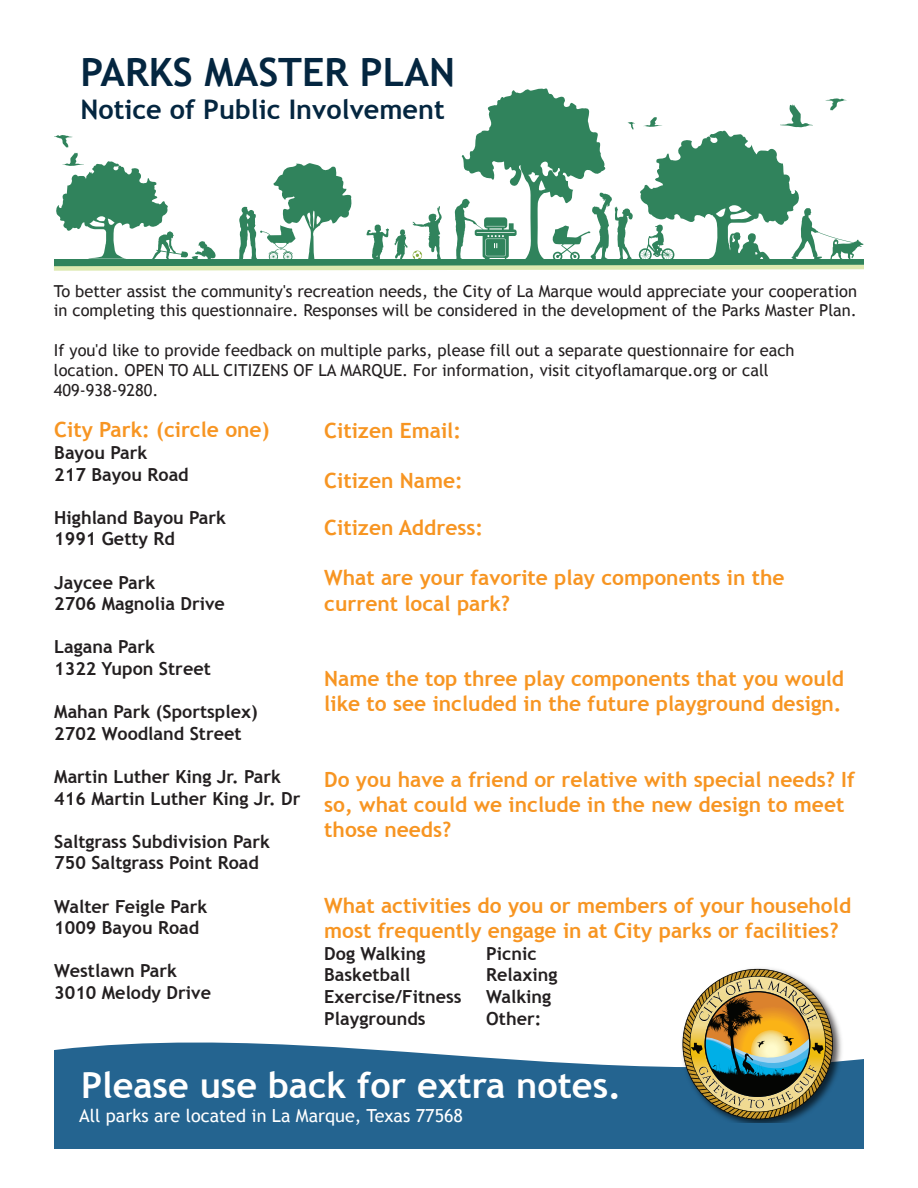
<style>
.page{position:relative;width:918px;height:1188px;background:#fff}
.page>*{position:absolute;margin:0;border:0;box-sizing:border-box;transform-origin:0 0}
.t1{font:700 39px "Trebuchet MS";color:#042640}
.t2{font:700 36px "Trebuchet MS";color:#fff}
.t3{font:700 27px "Trebuchet MS";color:#042640}
.t4{font:700 21px/25.2px "Trebuchet MS";color:#f79522}
.t5{font:700 18px/21.6px "Trebuchet MS";color:#231f20}
.t6{font:18px "Trebuchet MS";color:#fff}
.t7{font:16.5px/19.8px "Trebuchet MS";color:#231f20}
</style>
<div class="page">
<svg style="left:54px;top:1043px;width:810px;height:106px;background:#367099"></svg>
<img style="left:678px;top:968px;width:168px;height:154px">
<img style="left:682px;top:969px;width:151px;height:150px">
<svg style="left:54px;top:88px;width:810px;height:183px"></svg>
<h1 class="t1" style="left:80px;top:48px;width:376px">PARKS MASTER PLAN</h1>
<p class="t3" style="left:80px;top:92px;width:366px">Notice of Public Involvement</p>
<p class="t7" style="left:54px;top:281px;width:805px">To better assist the community's recreation needs, the City of La Marque would appreciate your cooperation in completing this questionnaire. Responses will be considered in the development of the Parks Master Plan.</p>
<p class="t7" style="left:54px;top:340px;width:742px">If you'd like to provide feedback on multiple parks, please fill out a separate questionnaire for each location. OPEN TO ALL CITIZENS OF LA MARQUE. For information, visit cityoflamarque.org or call<br>409-938-9280.</p>
<p class="t4" style="left:54px;top:417px;width:217px">City Park: (circle one)</p>
<p class="t5" style="left:54px;top:442px;width:136px">Bayou Park<br>217 Bayou Road</p>
<p class="t5" style="left:54px;top:507px;width:173px">Highland Bayou Park<br>1991 Getty Rd</p>
<p class="t5" style="left:54px;top:571px;width:172px">Jaycee Park<br>2706 Magnolia Drive</p>
<p class="t5" style="left:54px;top:636px;width:158px">Lagana Park<br>1322 Yupon Street</p>
<p class="t5" style="left:54px;top:701px;width:205px">Mahan Park (Sportsplex)<br>2702 Woodland Street</p>
<p class="t5" style="left:54px;top:766px;width:248px">Martin Luther King Jr. Park<br>416 Martin Luther King Jr. Dr</p>
<p class="t5" style="left:54px;top:831px;width:217px">Saltgrass Subdivision Park<br>750 Saltgrass Point Road</p>
<p class="t5" style="left:54px;top:895px;width:155px">Walter Feigle Park<br>1009 Bayou Road</p>
<p class="t5" style="left:54px;top:960px;width:158px">Westlawn Park<br>3010 Melody Drive</p>
<p class="t4" style="left:324px;top:418px;width:138px">Citizen Email:</p>
<p class="t4" style="left:324px;top:468px;width:140px">Citizen Name:</p>
<p class="t4" style="left:324px;top:515px;width:160px">Citizen Address:</p>
<p class="t4" style="left:324px;top:565px;width:462px">What are your favorite play components in the current local park?</p>
<p class="t4" style="left:324px;top:666px;width:521px">Name the top three play components that you would like to see included in the future playground design.</p>
<p class="t4" style="left:324px;top:767px;width:532px">Do you have a friend or relative with special needs? If so, what could we include in the new design to meet those needs?</p>
<p class="t4" style="left:324px;top:893px;width:528px">What activities do you or members of your household most frequently engage in at City parks or facilities?</p>
<p class="t5" style="left:324px;top:943px;width:103px">Dog Walking</p>
<p class="t5" style="left:486px;top:943px;width:52px">Picnic</p>
<p class="t5" style="left:324px;top:964px;width:88px">Basketball</p>
<p class="t5" style="left:486px;top:964px;width:73px">Relaxing</p>
<p class="t5" style="left:324px;top:986px;width:139px">Exercise/Fitness</p>
<p class="t5" style="left:486px;top:986px;width:67px">Walking</p>
<p class="t5" style="left:324px;top:1007px;width:103px">Playgrounds</p>
<p class="t5" style="left:486px;top:1007px;width:57px">Other:</p>
<h2 class="t2" style="left:81px;top:1063px;width:542px">Please use back for extra notes.</h2>
<p class="t6" style="left:79px;top:1105px;width:385px">All parks are located in La Marque, Texas 77568</p>
</div>
